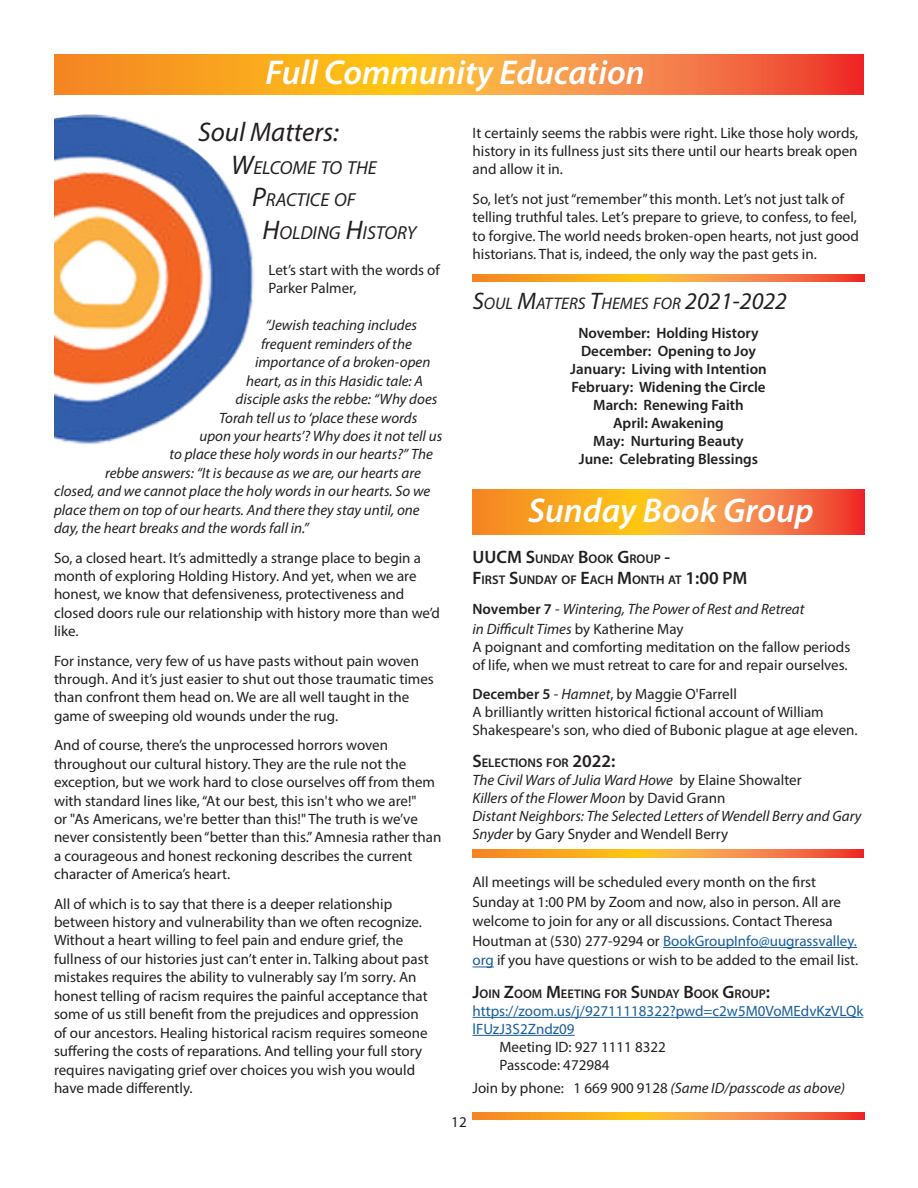
<style>
.page{position:relative;width:918px;height:1188px;background:#fff}
.page>*{position:absolute;margin:0;border:0;box-sizing:border-box;transform-origin:0 0}
.t1{font:italic 600 34.5px "Myriad Pro";color:#fff}
.t2{font:italic 27px "Myriad Pro";color:#231f20}
.t3{font:italic 18.9px "Myriad Pro";color:#231f20}
.t4{font:600 18px "Myriad Pro";color:#231f20}
.t5{font:italic 16.8px "Myriad Pro";color:#231f20}
.t6{font:15px/18.5px "Myriad Pro";color:#231f20}
.t7{font:italic 15px/18px "Myriad Pro";color:#231f20}
.t8{font:600 15px/18px "Myriad Pro";color:#231f20;text-align:center}
.t9{font:15px/18px "Myriad Pro";color:#175d9e}
.t10{font:600 12.6px/21.6px "Myriad Pro";color:#231f20}
.s1{font-size:27px}
.s2{font-size:24px}
.s3{font-size:18px}
.s4{font-weight:600;font-style:normal}
.s5{font-style:normal}
.s6{font-weight:600}
.s7{font-style:italic}
.s8{color:#175d9e}
</style>
<div class="page">
<svg style="left:54px;top:54px;width:810px;height:40px;background:#f79230"></svg>
<img style="left:54px;top:114px;width:200px;height:331px">
<svg style="left:473px;top:489px;width:391px;height:46px;background:#f79230"></svg>
<hr style="left:663px;top:947px;width:194px;height:1px;background:#175d9e">
<svg style="left:472px;top:967px;width:22px;height:1px"></svg>
<hr style="left:472px;top:1017px;width:391px;height:1px;background:#175d9e">
<hr style="left:472px;top:1035px;width:103px;height:1px;background:#175d9e">
<svg style="left:472px;top:850px;width:392px;height:7px;background:#f79230"></svg>
<svg style="left:473px;top:274px;width:391px;height:8px;background:#f79230"></svg>
<svg style="left:473px;top:1112px;width:391px;height:8px;background:#f79230"></svg>
<h1 class="t1" style="left:266px;top:51px;width:381px">Full Community Education</h1>
<h2 class="t2" style="left:198px;top:116px;width:142px">Soul Matters:</h2>
<p class="t3" style="left:231px;top:156px;width:147px"><span class="s1">W</span>ELCOME TO THE</p>
<p class="t3" style="left:252px;top:188px;width:105px"><span class="s1">P</span>RACTICE OF</p>
<p class="t3" style="left:262px;top:221px;width:156px"><span class="s1">H</span>OLDING <span class="s1">H</span>ISTORY</p>
<p class="t6" style="left:268px;top:260px;width:173px">Let’s start with the words of<br>Parker Palmer,</p>
<p class="t7" style="left:266px;top:316px;width:153px">“Jewish teaching includes</p>
<p class="t7" style="left:261px;top:334px;width:152px">frequent reminders of the</p>
<p class="t7" style="left:255px;top:353px;width:177px">importance of a broken-open</p>
<p class="t7" style="left:246px;top:371px;width:179px">heart, as in this Hasidic tale: A</p>
<p class="t7" style="left:236px;top:390px;width:203px">disciple asks the rebbe: “Why does</p>
<p class="t7" style="left:219px;top:408px;width:200px">Torah tell us to ‘place these words</p>
<p class="t7" style="left:200px;top:427px;width:244px">upon your hearts’? Why does it not tell us</p>
<p class="t7" style="left:170px;top:445px;width:265px">to place these holy words in our hearts?” The</p>
<p class="t7" style="left:105px;top:464px;width:317px">rebbe answers: “It is because as we are, our hearts are</p>
<p class="t7" style="left:54px;top:482px;width:378px">closed, and we cannot place the holy words in our hearts. So we</p>
<p class="t7" style="left:54px;top:501px;width:367px">place them on top of our hearts. And there they stay until, one</p>
<p class="t7" style="left:54px;top:519px;width:256px">day, the heart breaks and the words fall in.”</p>
<p class="t6" style="left:54px;top:548px;width:388px">So, a closed heart. It’s admittedly a strange place to begin a month of exploring Holding History. And yet, when we are honest, we know that defensiveness, protectiveness and closed doors rule our relationship with history more than we’d like.</p>
<p class="t6" style="left:54px;top:651px;width:381px">For instance, very few of us have pasts without pain woven through. And it’s just easier to shut out those traumatic times than confront them head on. We are all well taught in the game of sweeping old wounds under the rug.</p>
<p class="t6" style="left:54px;top:736px;width:389px">And of course, there’s the unprocessed horrors woven throughout our cultural history. They are the rule not the exception, but we work hard to close ourselves off from them with standard lines like, “At our best, this isn't who we are!"<br>or "As Americans, we're better than this!" The truth is we’ve never consistently been “better than this.” Amnesia rather than a courageous and honest reckoning describes the current character of America’s heart.</p>
<p class="t6" style="left:54px;top:894px;width:376px">All of which is to say that there is a deeper relationship between history and vulnerability than we often recognize.<br>Without a heart willing to feel pain and endure grief, the fullness of our histories just can’t enter in. Talking about past mistakes requires the ability to vulnerably say I’m sorry. An honest telling of racism requires the painful acceptance that some of us still benefit from the prejudices and oppression of our ancestors. Healing historical racism requires someone suffering the costs of reparations. And telling your full story requires navigating grief over choices you wish you would have made differently.</p>
<p class="t6" style="left:473px;top:123px;width:387px;text-align:justify">It certainly seems the rabbis were right. Like those holy words, history in its fullness just sits there until our hearts break open and allow it in.</p>
<p class="t6" style="left:473px;top:189px;width:388px">So, let’s not just “remember” this month. Let’s not just talk of telling truthful tales. Let’s prepare to grieve, to confess, to feel, to forgive. The world needs broken-open hearts, not just good historians. That is, indeed, the only way the past gets in.</p>
<p class="t5" style="left:473px;top:293px;width:316px"><span class="s2">S</span>OUL <span class="s2">M</span>ATTERS <span class="s2">T</span>HEMES FOR <span class="s2">2021-2022</span></p>
<p class="t8" style="left:570px;top:324px;width:198px">November: Holding History<br>December: Opening to Joy<br>January: Living with Intention<br>February: Widening the Circle<br>March: Renewing Faith<br>April: Awakening<br>May: Nurturing Beauty<br>June: Celebrating Blessings</p>
<h1 class="t1" style="left:528px;top:488px;width:287px">Sunday Book Group</h1>
<p class="t10" style="left:472px;top:547px;width:274px;text-indent:53px"><span class="s3">S</span>UNDAY <span class="s3">B</span>OOK <span class="s3">G</span>ROUP <span class="s3">-<br>F</span> IRST <span class="s3">S</span>UNDAY OF <span class="s3">E</span>ACH <span class="s3">M</span>ONTH AT <span class="s3">1:00 PM</span></p>
<p class="t7" style="left:472px;top:599px;width:333px;line-height:19.5px"><span class="s4">November 7</span> <span class="s5">-</span> Wintering, The Power of Rest and Retreat in Difficult Times <span class="s5">by Katherine May</span></p>
<p class="t6" style="left:472px;top:638px;width:379px;line-height:18px">A poignant and comforting meditation on the fallow periods of life, when we must retreat to care for and repair ourselves.</p>
<p class="t6" style="left:472px;top:684px;width:387px;line-height:18px"><span class="s6">December 5</span> - <span class="s7">Hamnet</span>, by Maggie O'Farrell<br>A brilliantly written historical fictional account of William<br>Shakespeare's son, who died of Bubonic plague at age eleven.</p>
<p class="t10" style="left:472px;top:752px;width:144px"><span class="s3">S</span>ELECTIONS FOR <span class="s3">2022:</span></p>
<p class="t7" style="left:472px;top:771px;width:390px">The Civil Wars of Julia Ward Howe <span class="s5">by Elaine Showalter<br></span>Killers of the Flower Moon <span class="s5">by David Grann<br></span>Distant Neighbors: The Selected Letters of Wendell Berry and Gary Snyder <span class="s5">by Gary Snyder and Wendell Berry</span></p>
<p class="t6" style="left:472px;top:872px;width:387px;line-height:19.5px">All meetings will be scheduled every month on the first Sunday at 1:00 PM by Zoom and now, also in person. All are welcome to join for any or all discussions. Contact Theresa Houtman at (530) 277-9294 or <span class="s8">BookGroupInfo@uugrassvalley. org</span> if you have questions or wish to be added to the email list.</p>
<p class="t10" style="left:472px;top:983px;width:299px"><span class="s3">J</span>OIN <span class="s3">Z</span>OOM <span class="s3">M</span>EETING FOR <span class="s3">S</span>UNDAY <span class="s3">B</span>OOK <span class="s3">G</span>ROUP<span class="s3">:</span></p>
<p class="t9" style="left:472px;top:1002px;width:392px">https://zoom.us/j/92711118322?pwd=c2w5M0VoMEdvKzVLQk lFUzJ3S2Zndz09</p>
<p class="t6" style="left:500px;top:1038px;width:168px;line-height:18px">Meeting ID: 927 1111 8322<br>Passcode: 472984</p>
<p class="t7" style="left:472px;top:1079px;width:374px"><span class="s5">Join by phone: 1 669 900 9128</span> (Same ID/passcode as above)</p>
<p class="t4" style="left:472px;top:545px;width:13px">UUCM</p>
<p class="t6" style="left:451px;top:1113px;width:17px">12</p>
</div>
